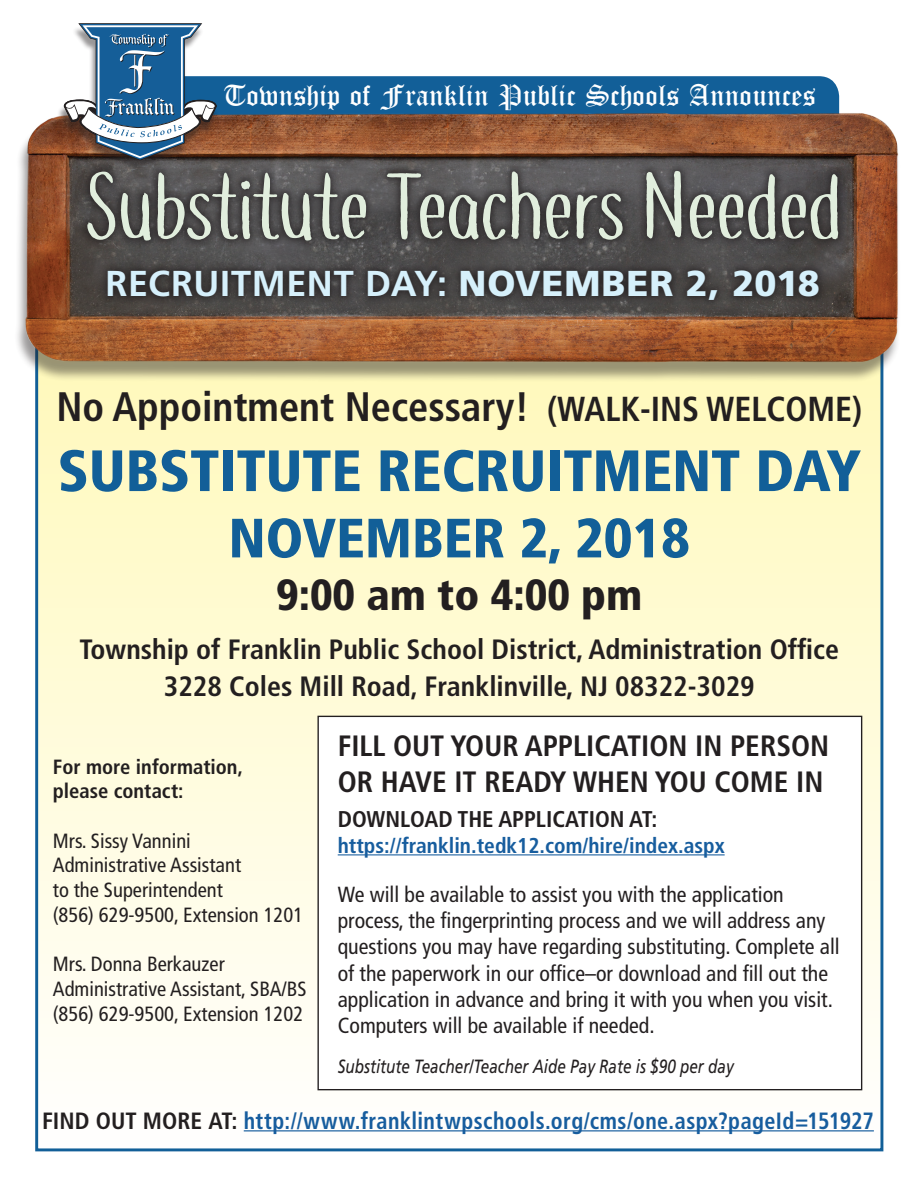
<style>
.page{position:relative;width:918px;height:1188px;background:#fff}
.page>*{position:absolute;margin:0;border:0;box-sizing:border-box;transform-origin:0 0}
.t1{font:900 condensed 58.2px "Frutiger LT Std";color:#125f98}
.t2{font:900 condensed 55.2px "Frutiger LT Std";color:#125f98}
.t3{font:900 condensed 43.5px "Frutiger LT Std";color:#231f20}
.t4{font:700 condensed 41.1px "Frutiger LT Std";color:#231f20}
.t5{font:700 36px "Frutiger LT Std";letter-spacing:.015em;color:#d6f0fb}
.t6{font:30px "Old English Text";color:#fff;scale:.96 1}
.t7{font:700 condensed 29.4px/35.2px "Frutiger LT Std";color:#231f20}
.t8{font:700 condensed 27.9px/36.8px "Frutiger LT Std";color:#231f20;text-align:center}
.t9{font:700 condensed 23.55px "Frutiger LT Std";letter-spacing:.02em;color:#175d9e;scale:.94 1}
.t10{font:700 condensed 22.8px "Frutiger LT Std";color:#231f20}
.t11{font:condensed 21.9px/26.2px "Frutiger LT Std";color:#231f20}
.t12{font:700 condensed 21.45px "Frutiger LT Std";color:#175d9e}
.t13{font:condensed 20.55px/24.8px "Frutiger LT Std";color:#231f20}
.t14{font:700 condensed 20.55px/24.8px "Frutiger LT Std";color:#231f20}
.t15{font:italic 19.2px "Frutiger LT Std";color:#231f20;scale:.8 1}
.s1{font-weight:900}
.s2{font-size:34.65px}
.s3{color:#231f20}
</style>
<div class="page">
<div style="left:37px;top:337px;width:844px;height:811px;background:linear-gradient(to bottom,#fff9ba,#fdfdfd)"></div>
<div style="left:318px;top:716px;width:544px;height:374px;background:#fff"></div>
<hr style="left:244px;top:1130px;width:630px;height:1px;background:#175d9e">
<hr style="left:338px;top:854px;width:387px;height:1px;background:#175d9e">
<div style="left:128px;top:76px;width:711px;height:62px;background:#125f98;border-radius:20px"></div>
<img style="left:17px;top:95px;width:882px;height:285px">
<div style="left:57px;top:27px;width:162px;height:145px;background:#231f20;opacity:.46"></div>
<svg style="left:64px;top:23px;width:153px;height:137px"></svg>
<div style="left:78px;top:162px;width:770px;height:88px;background:#231f20;opacity:.75"></div>
<svg style="left:87px;top:171px;width:751px;height:70px"></svg>
<div style="left:99px;top:261px;width:730px;height:49px;background:#231f20;opacity:.75"></div>
<h3 class="t6" style="left:223px;top:78px;width:618px">Township of Franklin Public Schools Announces</h3>
<h3 class="t5" style="left:106px;top:263px;width:716px">RECRUITMENT DAY: <span class="s1">NOVEMBER 2, 2018</span></h3>
<h3 class="t4" style="left:56px;top:383px;width:807px">No Appointment Necessary! <span class="s2">(WALK-INS WELCOME)</span></h3>
<h1 class="t1" style="left:58px;top:436px;width:805px">SUBSTITUTE RECRUITMENT DAY</h1>
<h2 class="t2" style="left:229px;top:505px;width:463px">NOVEMBER 2, 2018</h2>
<h3 class="t3" style="left:276px;top:568px;width:368px">9:00 am to 4:00 pm</h3>
<p class="t8" style="left:80px;top:631px;width:761px">Township of Franklin Public School District, Administration Office<br>3228 Coles Mill Road, Franklinville, NJ 08322-3029</p>
<p class="t14" style="left:53px;top:754px;width:192px">For more information, please contact:</p>
<p class="t13" style="left:53px;top:828px;width:252px">Mrs. Sissy Vannini<br>Administrative Assistant<br>to the Superintendent<br>(856) 629-9500, Extension 1201</p>
<p class="t13" style="left:53px;top:952px;width:255px">Mrs. Donna Berkauzer<br>Administrative Assistant, SBA/BS (856) 629-9500, Extension 1202</p>
<h3 class="t7" style="left:338px;top:729px;width:493px">FILL OUT YOUR APPLICATION IN PERSON<br>OR HAVE IT READY WHEN YOU COME IN</h3>
<p class="t10" style="left:338px;top:806px;width:321px">DOWNLOAD THE APPLICATION AT:</p>
<p class="t12" style="left:338px;top:833px;width:388px">https://franklin.tedk12.com/hire/index.aspx</p>
<p class="t11" style="left:338px;top:881px;width:504px">We will be available to assist you with the application process, the fingerprinting process and we will address any questions you may have regarding substituting. Complete all of the paperwork in our office–or download and fill out the application in advance and bring it with you when you visit.<br>Computers will be available if needed.</p>
<p class="t15" style="left:338px;top:1055px;width:496px">Substitute Teacher/Teacher Aide Pay Rate is $90 per day</p>
<p class="t9" style="left:42px;top:1106px;width:886px"><span class="s3">FIND OUT MORE AT:</span> http://www.franklintwpschools.org/cms/one.aspx?pageId=151927</p>
</div>
